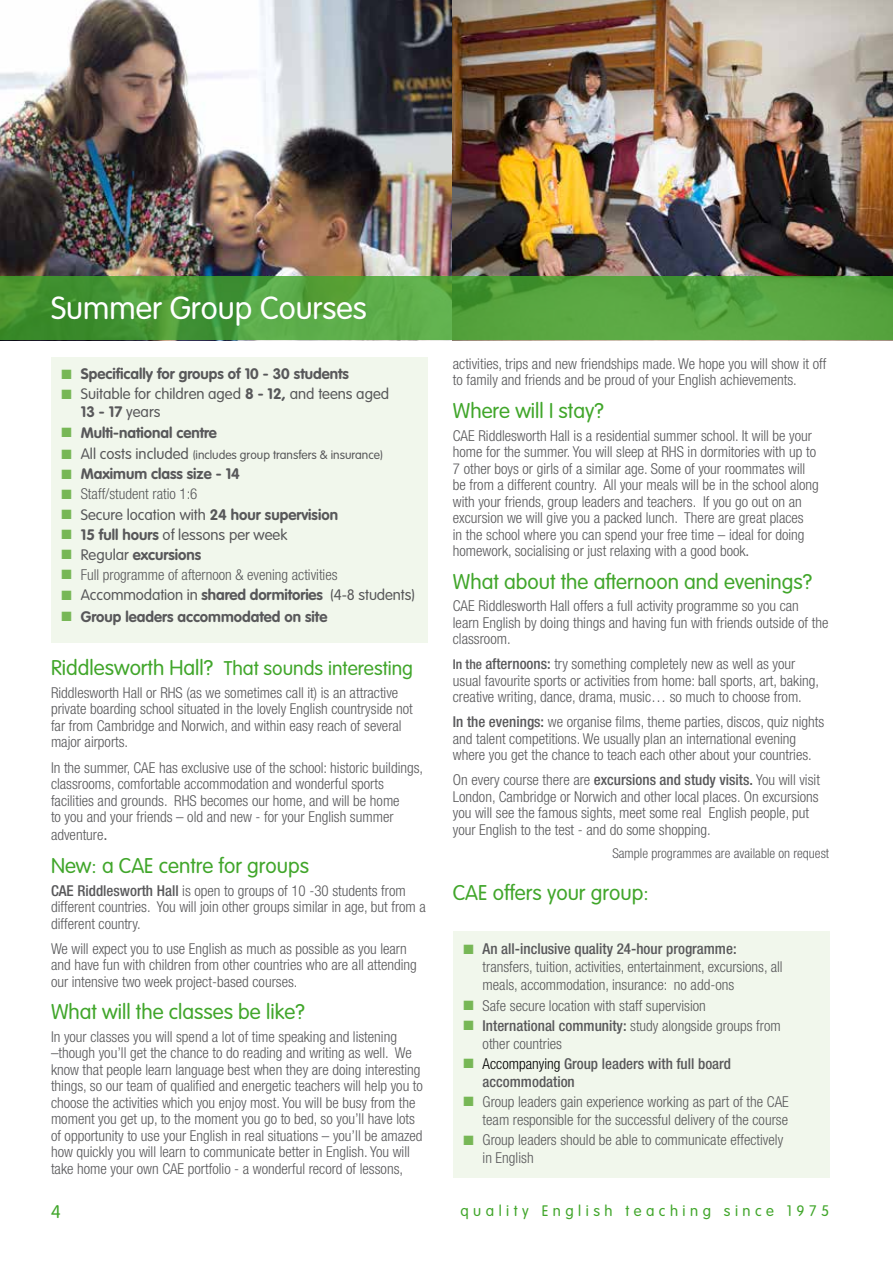
<style>
.page{position:relative;width:893px;height:1263px;background:#fff}
.page>*{position:absolute;margin:0;border:0;box-sizing:border-box;transform-origin:0 0}
.t1{font:300 31.5px "VAG Rounded";color:#fff}
.t2{font:300 21px "VAG Rounded";color:#41a62b}
.t3{font:300 19.5px "VAG Rounded";color:#41a62b}
.t4{font:300 18px "VAG Rounded";color:#41a62b}
.t5{font:300 condensed 15px/16.5px "Helvetica Neue";color:#58585a}
.t6{font:300 15px/18px "VAG Rounded";color:#58585a}
.t7{font:700 15px "VAG Rounded";color:#58585a}
.t8{font:500 condensed 15px/18px "Helvetica Neue";color:#58585a}
.t9{font:300 15px "VAG Rounded";letter-spacing:.3em;color:#41a62b}
.t10{font:300 condensed 13.5px "Helvetica Neue";color:#58585a}
.t11{font:300 12px "VAG Rounded";color:#58585a}
.s1{color:#77b756}
.s2{font-weight:700}
.s3{font-size:15px}
.s4{font-weight:300}
.s5{font-size:21px}
.s6{font-family:"Calibri";font-weight:400;font-stretch:normal;font-size:16.5px}
.s7{font-weight:500}
.s8{font-family:"Calibri";font-weight:400;font-stretch:normal}
.s9{font-weight:500;font-size:13.5px}
.s10{font-weight:300;color:#000}
</style>
<div class="page">
<img style="left:0;top:0;width:893px;height:276px">
<svg style="left:0;top:276px;width:893px;height:64px;fill:#57a540"></svg>
<div style="left:51px;top:357px;width:376px;height:286px;background:#f1f7ec"></div>
<div style="left:453px;top:932px;width:376px;height:246px;background:#f1f7ec"></div>
<h1 class="t1" style="left:51px;top:290px;width:119px">Title here</h1>
<h1 class="t1" style="left:51px;top:290px;width:317px">Summer Group Courses</h1>
<p class="t7" style="left:62px;top:365px;width:289px"><span class="s1">■</span> Specifically for groups of 10 - 30 students</p>
<p class="t6" style="left:81px;top:385px;width:310px;text-indent:-19px"><span class="s1">■</span> Suitable for children aged <span class="s2">8 - 12,</span> and teens aged<br><span class="s2">13 - 17</span> years</p>
<p class="t7" style="left:62px;top:423px;width:157px"><span class="s1">■</span> Multi-national centre</p>
<p class="t11" style="left:62px;top:448px;width:323px"><span class="s1">■</span> <span class="s3">All costs included</span> (includes group transfers &amp; insurance)</p>
<p class="t7" style="left:62px;top:465px;width:180px"><span class="s1">■</span> Maximum class size - 14</p>
<p class="t5" style="left:62px;top:486px;width:137px"><span class="s1">■</span> Staff/student ratio 1:6</p>
<p class="t6" style="left:62px;top:505px;width:278px"><span class="s1">■</span> Secure location with <span class="s2">24 hour supervision</span></p>
<p class="t6" style="left:62px;top:525px;width:227px"><span class="s1">■</span> <span class="s2">15 full hours</span> of lessons per week</p>
<p class="t7" style="left:62px;top:546px;width:141px"><span class="s1">■</span> <span class="s4">Regular</span> excursions</p>
<p class="t5" style="left:62px;top:566px;width:277px"><span class="s1">■</span> Full programme of afternoon &amp; evening activities</p>
<p class="t6" style="left:62px;top:586px;width:355px"><span class="s1">■</span> Accommodation in <span class="s2">shared dormitories</span> (4-8 students)</p>
<p class="t7" style="left:62px;top:608px;width:267px"><span class="s1">■</span> Group leaders accommodated on site</p>
<h3 class="t3" style="left:51px;top:657px;width:364px"><span class="s5">Riddlesworth Hall?</span> That sounds interesting</h3>
<p class="t5" style="left:51px;top:684px;width:363px">Riddlesworth Hall or RHS (as we sometimes call it) is an attractive private boarding school situated in the lovely English countryside not far from Cambridge and Norwich, and within easy reach of several major airports.</p>
<p class="t5" style="left:51px;top:759px;width:374px">In the summer, CAE has exclusive use of the school: historic buildings, classrooms, comfortable accommodation and wonderful sports facilities and grounds. RHS becomes our home, and will be home<br>to you and your friends – old and new - for your English summer</p>
<p class="t5" style="left:51px;top:826px;width:58px">adventure<span class="s6">.</span></p>
<h2 class="t2" style="left:51px;top:853px;width:260px">New: a CAE centre for groups</h2>
<p class="t5" style="left:51px;top:882px;width:376px"><span class="s7">CAE Riddlesworth Hall</span> is open to groups of 10 -30 students from different countries. You will join other groups similar in age, but from a different country.</p>
<p class="t5" style="left:51px;top:940px;width:367px">We will expect you to use English as much as possible as you learn and have fun with children from other countries who are all attending our intensive two week project-based courses.</p>
<h2 class="t2" style="left:51px;top:1000px;width:255px">What will the classes be like?</h2>
<p class="t5" style="left:51px;top:1028px;width:373px">In your classes you will spend a lot of time speaking and listening –though you’ll get the chance to do reading and writing as well. We know that people learn language best when they are doing interesting things, so our team of qualified and energetic teachers will help you to choose the activities which you enjoy most. You will be busy from the moment you get up, to the moment you go to bed, so you’ll have lots of opportunity to use your English in real situations – you’ll be amazed how quickly you will learn to communicate better in English. You will take home your own CAE portfolio - a wonderful record of lessons,</p>
<p class="t5" style="left:453px;top:355px;width:375px">activities, trips and new friendships made. We hope you will show it off to family and friends and be proud of your English achievements.</p>
<h2 class="t2" style="left:453px;top:398px;width:152px">Where will I stay?</h2>
<p class="t5" style="left:453px;top:427px;width:368px">CAE Riddlesworth Hall is a residential summer school. It will be your home for the summer. You will sleep at RHS in dormitories with up to 7 other boys or girls of a similar age. Some of your roommates will be from a different country. All your meals will be in the school along with your friends, group leaders and teachers. If you go out on an excursion we will give you a packed lunch. There are great places<br>in the school where you can spend your free time – ideal for doing homework, socialising or just relaxing with a good book<span class="s8">.</span></p>
<h2 class="t2" style="left:453px;top:569px;width:361px">What about the afternoon and evenings?</h2>
<p class="t5" style="left:453px;top:598px;width:377px">CAE Riddlesworth Hall offers a full activity programme so you can learn English by doing things and having fun with friends outside of the classroom.</p>
<p class="t5" style="left:453px;top:656px;width:368px"><span class="s9">In the</span> <span class="s7">afternoons:</span> try something completely new as well as your usual favourite sports or activities from home: ball sports, art, baking, creative writing, dance, drama, music… so much to choose from.</p>
<p class="t5" style="left:453px;top:714px;width:373px"><span class="s7">In the evenings:</span> we organise films, theme parties, discos, quiz nights and talent competitions. We usually plan an international evening where you get the chance to teach each other about your countries.</p>
<p class="t5" style="left:453px;top:772px;width:369px">On every course there are <span class="s7">excursions and study visits.</span> You will visit London, Cambridge or Norwich and other local places. On excursions you will see the famous sights, meet some real English people, put your English to the test - and do some shopping.</p>
<p class="t10" style="left:612px;top:846px;width:218px">Sample programmes are available on request</p>
<h2 class="t2" style="left:453px;top:881px;width:197px">CAE offers your group:</h2>
<p class="t5" style="left:483px;top:940px;width:302px;line-height:18px;text-indent:-19px"><span class="s1">■</span> <span class="s7">An all-inclusive quality 24-hour programme: </span>transfers, tuition, activities, entertainment, excursions, all meals, accommodation, insurance: no add-ons</p>
<p class="t5" style="left:463px;top:997px;width:244px"><span class="s1">■</span> Safe secure location with staff supervision</p>
<p class="t5" style="left:483px;top:1016px;width:300px;line-height:18px;text-indent:-19px"><span class="s1">■</span> <span class="s7">International community:</span> study alongside groups from other countries</p>
<p class="t8" style="left:483px;top:1054px;width:250px;text-indent:-19px"><span class="s1">■</span> <span class="s10">Accompanying</span> Group leaders with full board accommodation</p>
<p class="t5" style="left:463px;top:1092px;width:327px;line-height:18px;text-align:right"><span class="s1">■</span> Group leaders gain experience working as part of the CAE team responsible for the successful delivery of the course</p>
<p class="t5" style="left:483px;top:1130px;width:302px;line-height:18px;text-indent:-19px"><span class="s1">■</span> Group leaders should be able to communicate effectively in English</p>
<p class="t4" style="left:51px;top:1201px;width:11px">4</p>
<p class="t9" style="left:460px;top:1202px;width:370px">quality English teaching since 1975</p>
</div>
